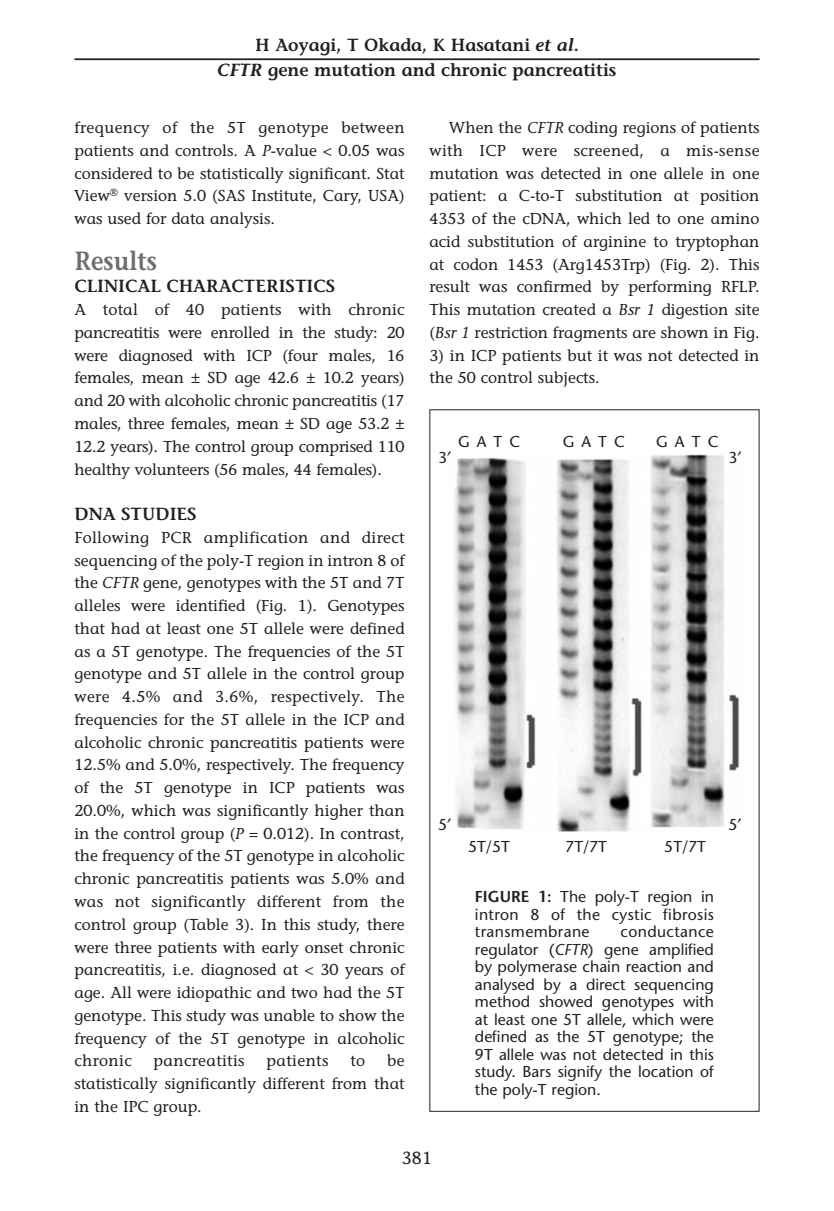
<style>
.page{position:relative;width:834px;height:1211px;background:#fff}
.page>*{position:absolute;margin:0;border:0;box-sizing:border-box;transform-origin:0 0}
.t1{font:600 26.25px "Stone Informal";color:#6c6d70;scale:.9 1}
.t2{font:600 17.5px/24.5px "Stone Informal";color:#231f20;text-align:center}
.t3{font:17.5px "Stone Informal";color:#231f20}
.t4{font:15.75px/22.8px "Stone Informal";color:#231f20;text-align:justify}
.t5{font:15.75px/17.5px "Stone Sans";color:#231f20;text-align:justify}
.t6{font:15.75px "Stone Informal";letter-spacing:.025em;color:#231f20}
.s1{font-style:italic}
.s2{font-weight:600}
</style>
<div class="page">
<hr style="left:74px;top:58px;width:685px;height:2px;background:#231f20">
<img style="left:454px;top:454px;width:286px;height:378px">
<svg style="left:737px;top:818px;width:3px;height:5px"></svg>
<p class="t2" style="left:217px;top:35px;width:400px">H Aoyagi, T Okada, K Hasatani <span class="s1">et al</span>.<br><span class="s1">CFTR</span> gene mutation and chronic pancreatitis</p>
<p class="t4" style="left:74px;top:118px;width:331px">frequency of the 5T genotype between patients and controls. A <span class="s1">P</span>-value &lt; 0.05 was considered to be statistically significant. Stat View<sup>®</sup> version 5.0 (SAS Institute, Cary, USA) was used for data analysis.</p>
<h1 class="t1" style="left:74px;top:250px;width:93px">Results</h1>
<p class="t2" style="left:74px;top:276px;width:262px">CLINICAL CHARACTERISTICS</p>
<p class="t4" style="left:74px;top:300px;width:331px">A total of 40 patients with chronic pancreatitis were enrolled in the study: 20 were diagnosed with ICP (four males, 16 females, mean ± SD age 42.6 ± 10.2 years) and 20 with alcoholic chronic pancreatitis (17 males, three females, mean ± SD age 53.2 ± 12.2 years). The control group comprised 110 healthy volunteers (56 males, 44 females).</p>
<p class="t2" style="left:74px;top:503px;width:124px">DNA STUDIES</p>
<p class="t4" style="left:74px;top:527px;width:331px">Following PCR amplification and direct sequencing of the poly-T region in intron 8 of the <span class="s1">CFTR</span> gene, genotypes with the 5T and 7T alleles were identified (Fig. 1). Genotypes that had at least one 5T allele were defined as a 5T genotype. The frequencies of the 5T genotype and 5T allele in the control group were 4.5% and 3.6%, respectively. The frequencies for the 5T allele in the ICP and alcoholic chronic pancreatitis patients were 12.5% and 5.0%, respectively. The frequency of the 5T genotype in ICP patients was 20.0%, which was significantly higher than in the control group (<span class="s1">P</span> = 0.012). In contrast, the frequency of the 5T genotype in alcoholic chronic pancreatitis patients was 5.0% and was not significantly different from the control group (Table 3). In this study, there were three patients with early onset chronic pancreatitis, i.e. diagnosed at &lt; 30 years of age. All were idiopathic and two had the 5T genotype. This study was unable to show the frequency of the 5T genotype in alcoholic chronic</p>
<p class="t4" style="left:74px;top:1051px;width:331px;text-indent:312px">be statistically significantly different from that in the IPC group.</p>
<p class="t6" style="left:154px;top:1054px;width:93px">pancreatitis</p>
<p class="t6" style="left:266px;top:1054px;width:63px">patients</p>
<p class="t4" style="left:350px;top:1051px;width:16px">to</p>
<p class="t4" style="left:429px;top:118px;width:331px;text-indent:20px">When the <span class="s1">CFTR</span> coding regions of patients with ICP were screened, a mis-sense mutation was detected in one allele in one patient: a C-to-T substitution at position 4353 of the cDNA, which led to one amino acid substitution of arginine to tryptophan at codon 1453 (Arg1453Trp) (Fig. 2). This result was confirmed by performing RFLP.<br>This mutation created a <span class="s1">Bsr 1</span> digestion site (<span class="s1">Bsr 1</span> restriction fragments are shown in Fig.</p>
<p class="t4" style="left:429px;top:345px;width:331px">3) in ICP patients but it was not detected in the 50 control subjects.</p>
<p class="t5" style="left:458px;top:434px;width:64px">GATC</p>
<p class="t5" style="left:562px;top:434px;width:64px">GATC</p>
<p class="t5" style="left:656px;top:434px;width:64px">GATC</p>
<p class="t5" style="left:438px;top:450px;width:11px">3</p>
<p class="t5" style="left:728px;top:450px;width:11px">3</p>
<p class="t5" style="left:438px;top:817px;width:11px">5</p>
<p class="t5" style="left:728px;top:817px;width:11px">5</p>
<p class="t5" style="left:468px;top:839px;width:43px">5T/5T</p>
<p class="t5" style="left:565px;top:839px;width:43px">7T/7T</p>
<p class="t5" style="left:664px;top:839px;width:43px">5T/7T</p>
<p class="t5" style="left:475px;top:889px;width:240px"><span class="s2">FIGURE 1:</span> The poly-T region in intron 8 of the cystic fibrosis transmembrane</p>
<p class="t5" style="left:475px;top:924px;width:240px;text-indent:145px">conductance regulator (<span class="s1">CFTR</span>) gene amplified by polymerase chain reaction and analysed by a direct sequencing method showed genotypes with at least one 5T allele, which were defined as the 5T genotype; the 9T allele was not detected in this study. Bars signify the location of the poly-T region.</p>
<p class="t3" style="left:402px;top:1151px;width:32px">381</p>
</div>
